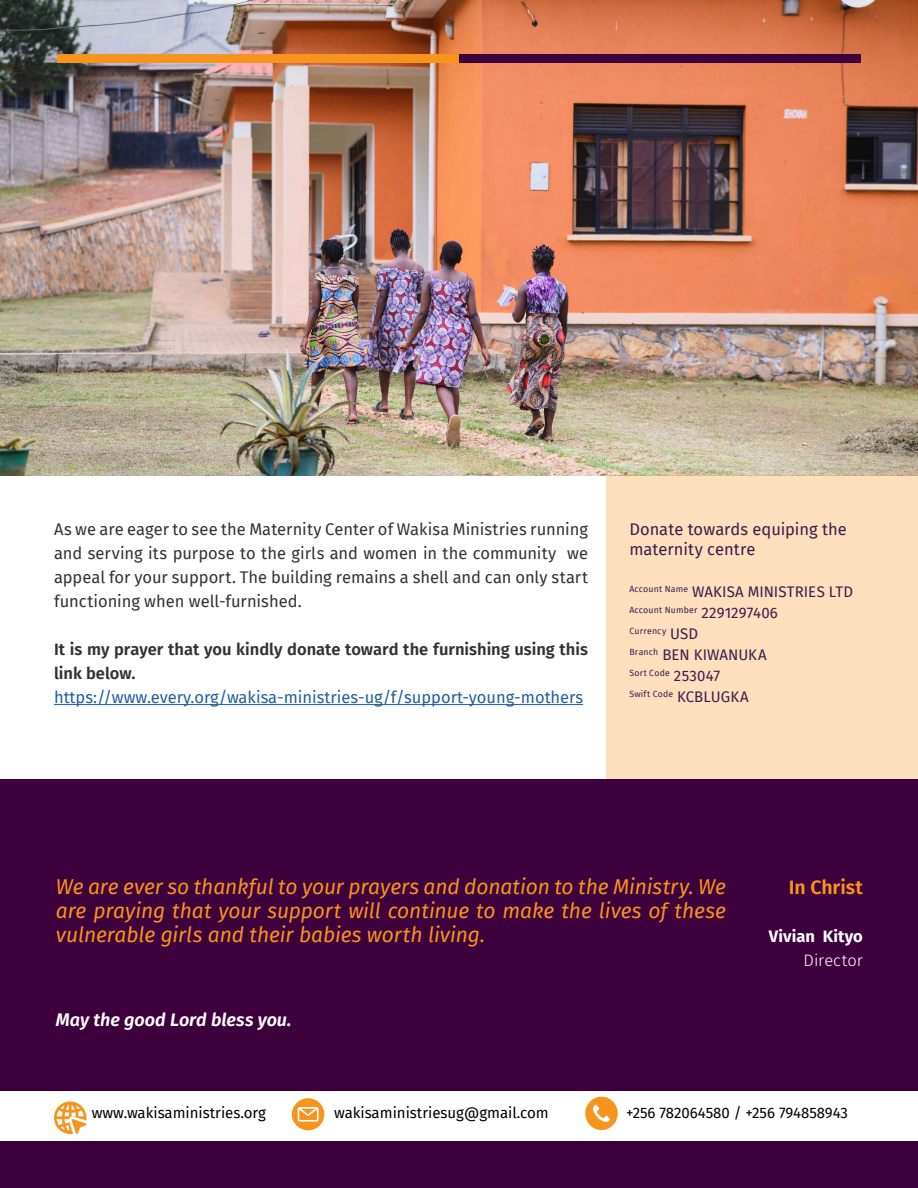
<style>
.page{position:relative;width:918px;height:1188px;background:#fff}
.page>*{position:absolute;margin:0;border:0;box-sizing:border-box;transform-origin:0 0}
.t1{font:italic 21px/24px "Fira Sans";letter-spacing:-.005em;color:#f7941e;text-align:justify}
.t2{font:600 19.5px "Fira Sans";color:#f7941e}
.t3{font:italic 600 18px "Fira Sans";color:#fff}
.t4{font:16.5px/24px "Fira Sans";color:#323232;text-align:justify}
.t5{font:600 16.5px/24px "Fira Sans";color:#323232}
.t6{font:16.5px "Fira Sans";color:#215e9e}
.t7{font:16.5px/19.8px "Fira Sans";color:#3d1c4d}
.t8{font:700 16.5px "Fira Sans";letter-spacing:.01em;color:#fff}
.t9{font:300 16.5px "Fira Sans";color:#fff}
.t10{font:15px "Fira Sans";color:#000}
.t11{font:15px "Fira Sans";color:#3d1c4d}
.t12{font:8.7px "Fira Sans";letter-spacing:.025em;color:#3d1c4d}
.s1{font-size:15px}
</style>
<div class="page">
<img style="left:0;top:0;width:918px;height:475px">
<div style="left:0;top:779px;width:918px;height:312px;background:#3e003d"></div>
<div style="left:0;top:1141px;width:918px;height:47px;background:#3e003d"></div>
<svg style="left:54px;top:1101px;width:33px;height:33px"></svg>
<svg style="left:292px;top:1098px;width:32px;height:33px"></svg>
<svg style="left:585px;top:1097px;width:33px;height:33px"></svg>
<div style="left:459px;top:54px;width:401px;height:9px;background:#3e003d"></div>
<div style="left:58px;top:54px;width:401px;height:9px;background:#f7941e"></div>
<hr style="left:54px;top:704px;width:529px;height:1px;background:#215e9e">
<div style="left:606px;top:475px;width:312px;height:304px;background:#fcdfbc"></div>
<p class="t4" style="left:54px;top:517px;width:536px">As we are eager to see the Maternity Center of Wakisa Ministries running and serving its purpose to the girls and women in the community we appeal for your support. The building remains a shell and can only start functioning when well-furnished.</p>
<p class="t5" style="left:54px;top:637px;width:535px">It is my prayer that you kindly donate toward the furnishing using this link below.</p>
<p class="t6" style="left:54px;top:685px;width:531px">https://www.every.org/wakisa-ministries-ug/f/support-young-mothers</p>
<p class="t7" style="left:629px;top:519px;width:219px">Donate towards equiping the maternity centre</p>
<p class="t11" style="left:629px;top:581px;width:225px"><sup>Account</sup> <sup>Name</sup> WAKISA MINISTRIES LTD</p>
<p class="t12" style="left:629px;top:604px;width:150px">Account Number <span class="s1">2291297406</span></p>
<p class="t12" style="left:629px;top:625px;width:70px">Currency <span class="s1">USD</span></p>
<p class="t11" style="left:629px;top:644px;width:139px"><sup>Branch</sup> BEN KIWANUKA</p>
<p class="t12" style="left:629px;top:667px;width:92px">Sort Code <span class="s1">253047</span></p>
<p class="t12" style="left:629px;top:688px;width:121px">Swift Code <span class="s1">KCBLUGKA</span></p>
<p class="t1" style="left:56px;top:874px;width:672px">We are ever so thankful to your prayers and donation to the Ministry. We are praying that your support will continue to make the lives of these vulnerable girls and their babies worth living.</p>
<p class="t3" style="left:56px;top:1005px;width:237px">May the good Lord bless you.</p>
<p class="t2" style="left:789px;top:871px;width:76px">In Christ</p>
<p class="t8" style="left:769px;top:922px;width:96px">Vivian Kityo</p>
<p class="t9" style="left:804px;top:949px;width:61px">Director</p>
<p class="t10" style="left:92px;top:1101px;width:176px">www.wakisaministries.org</p>
<p class="t10" style="left:334px;top:1101px;width:216px">wakisaministriesug@gmail.com</p>
<p class="t10" style="left:626px;top:1101px;width:223px">+256 782064580 / +256 794858943</p>
</div>
